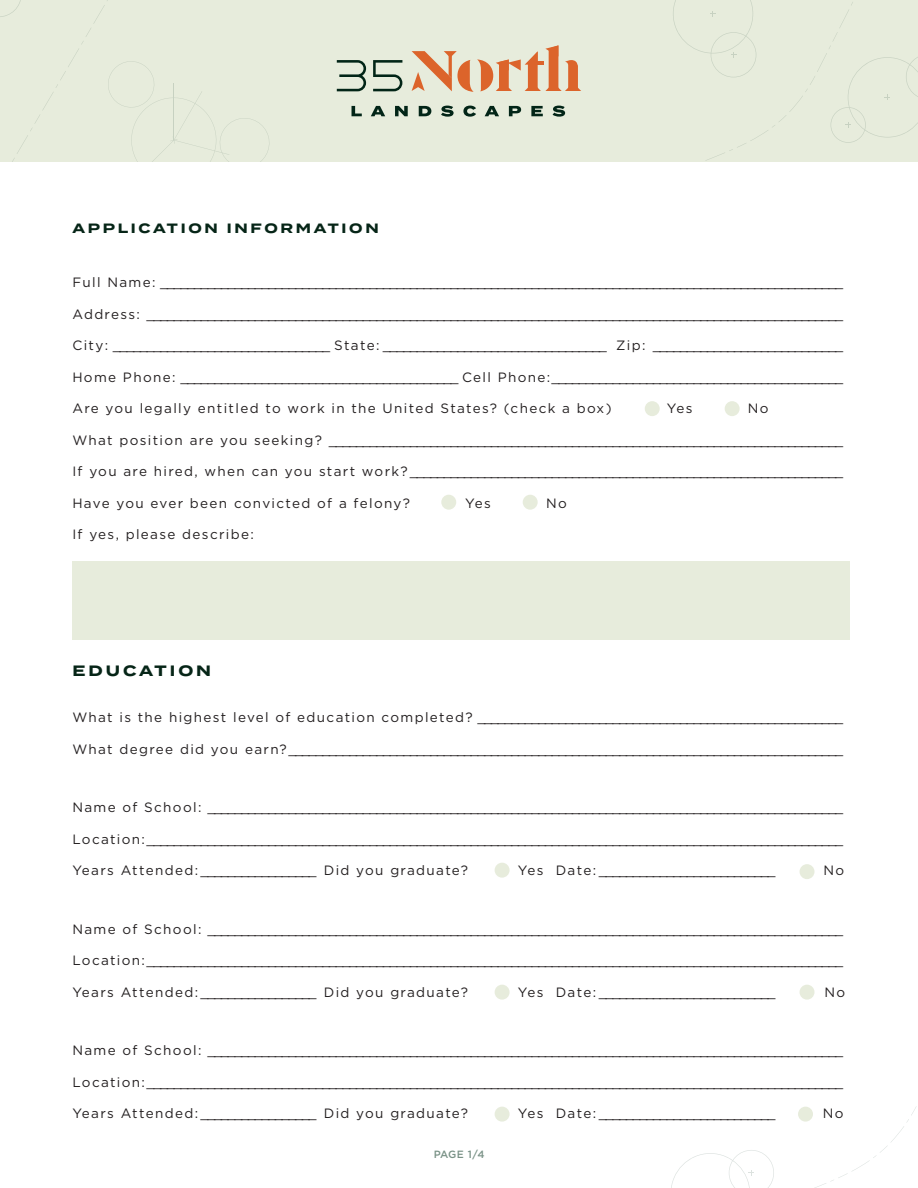
<style>
.page{position:relative;width:918px;height:1188px;background:#fff}
.page>*{position:absolute;margin:0;border:0;box-sizing:border-box;transform-origin:0 0}
.Sub_Header{font:700 15px "Termina";letter-spacing:.2em;color:#062517}
.Body_Copy{font:13.5px "Gotham";letter-spacing:.1em;color:#231f20}
.Body_Copy-2{font:700 13.5px "Termina";letter-spacing:.2em;color:#062517}
.t1{font:500 10.5px "Gotham";color:#305644}
</style>
<div class="page">
<div style="left:0;top:0;width:918px;height:162px;background:#e7ecdc"></div>
<svg style="left:337px;top:60px;width:29px;height:31px"></svg>
<svg style="left:373px;top:60px;width:29px;height:31px"></svg>
<svg style="left:412px;top:51px;width:116px;height:41px"></svg>
<svg style="left:352px;top:106px;width:10px;height:10px"></svg>
<svg style="left:371px;top:106px;width:14px;height:10px"></svg>
<svg style="left:395px;top:106px;width:13px;height:10px"></svg>
<svg style="left:419px;top:106px;width:12px;height:10px"></svg>
<svg style="left:441px;top:106px;width:13px;height:11px"></svg>
<svg style="left:463px;top:106px;width:13px;height:11px"></svg>
<svg style="left:485px;top:106px;width:14px;height:10px"></svg>
<svg style="left:509px;top:106px;width:12px;height:10px"></svg>
<svg style="left:528px;top:2px;width:325px;height:159px"></svg>
<svg style="left:673px;top:0;width:83px;height:77px"></svg>
<svg style="left:831px;top:54px;width:87px;height:89px"></svg>
<svg style="left:0;top:0;width:270px;height:162px"></svg>
<svg style="left:671px;top:1150px;width:103px;height:38px"></svg>
<div style="left:645px;top:401px;width:15px;height:15px;background:#e7ecdc;border-radius:50%"></div>
<div style="left:441px;top:495px;width:15px;height:15px;background:#e7ecdc;border-radius:50%"></div>
<div style="left:495px;top:863px;width:15px;height:15px;background:#e7ecdc;border-radius:50%"></div>
<div style="left:495px;top:985px;width:15px;height:15px;background:#e7ecdc;border-radius:50%"></div>
<div style="left:495px;top:1107px;width:15px;height:15px;background:#e7ecdc;border-radius:50%"></div>
<div style="left:725px;top:401px;width:15px;height:15px;background:#e7ecdc;border-radius:50%"></div>
<div style="left:523px;top:495px;width:15px;height:15px;background:#e7ecdc;border-radius:50%"></div>
<div style="left:800px;top:985px;width:14px;height:15px;background:#e7ecdc;border-radius:50%"></div>
<div style="left:798px;top:1107px;width:15px;height:15px;background:#e7ecdc;border-radius:50%"></div>
<div style="left:800px;top:864px;width:14px;height:15px;background:#e7ecdc;border-radius:50%"></div>
<div style="left:72px;top:562px;width:778px;height:78px;background:#e7ecdc"></div>
<p class="Body_Copy-2" style="left:72px;top:219px;width:308px">APPLICATION INFORMATION</p>
<p class="Body_Copy" style="left:72px;top:274px;width:772px">F u l l N a m e : _____________________________________________________________________________________________________</p>
<p class="Body_Copy" style="left:72px;top:306px;width:772px">A d d r e s s : _______________________________________________________________________________________________________</p>
<p class="Body_Copy" style="left:72px;top:337px;width:772px">C i t y : ________________________________ S t a t e : _________________________________ Z i p : ____________________________</p>
<p class="Body_Copy" style="left:72px;top:369px;width:772px">H o m e P h o n e : _________________________________________ C e l l P h o n e : ___________________________________________</p>
<p class="Body_Copy" style="left:72px;top:400px;width:541px">Are you legally entitled to work in the United States? (check a box)</p>
<p class="Body_Copy" style="left:667px;top:400px;width:27px">Yes</p>
<p class="Body_Copy" style="left:748px;top:400px;width:22px">No</p>
<p class="Body_Copy" style="left:72px;top:432px;width:772px">W h a t p o s i t i o n a r e y o u s e e k i n g ? ____________________________________________________________________________</p>
<p class="Body_Copy" style="left:72px;top:463px;width:772px">I f y o u a r e h i r e d , w h e n c a n y o u s t a r t w o r k ? ________________________________________________________________</p>
<p class="Body_Copy" style="left:72px;top:495px;width:339px">Have you ever been convicted of a felony?</p>
<p class="Body_Copy" style="left:465px;top:495px;width:27px">Yes</p>
<p class="Body_Copy" style="left:546px;top:495px;width:22px">No</p>
<p class="Body_Copy" style="left:72px;top:526px;width:183px">If yes, please describe:</p>
<p class="Sub_Header" style="left:72px;top:659px;width:140px">EDUCATION</p>
<p class="Body_Copy" style="left:72px;top:709px;width:772px">W h a t i s t h e h i g h e s t l e v e l o f e d u c a t i o n c o m p l e t e d ? ______________________________________________________</p>
<p class="Body_Copy" style="left:72px;top:741px;width:772px">W h a t d e g r e e d i d y o u e a r n ? __________________________________________________________________________________</p>
<p class="Body_Copy" style="left:72px;top:799px;width:772px">N a m e o f S c h o o l : ______________________________________________________________________________________________</p>
<p class="Body_Copy" style="left:72px;top:831px;width:772px">L o c a t i o n : _______________________________________________________________________________________________________</p>
<p class="Body_Copy" style="left:72px;top:862px;width:397px">Years Attended:_________________ Did you graduate?</p>
<p class="Body_Copy" style="left:518px;top:862px;width:259px">Ye s D a t e : __________________________</p>
<p class="Body_Copy" style="left:824px;top:862px;width:22px">No</p>
<p class="Body_Copy" style="left:72px;top:921px;width:772px">N a m e o f S c h o o l : ______________________________________________________________________________________________</p>
<p class="Body_Copy" style="left:72px;top:952px;width:772px">L o c a t i o n : _______________________________________________________________________________________________________</p>
<p class="Body_Copy" style="left:72px;top:984px;width:397px">Years Attended:_________________ Did you graduate?</p>
<p class="Body_Copy" style="left:518px;top:984px;width:259px">Ye s D a t e : __________________________</p>
<p class="Body_Copy" style="left:824px;top:984px;width:22px">No</p>
<p class="Body_Copy" style="left:72px;top:1042px;width:772px">N a m e o f S c h o o l : ______________________________________________________________________________________________</p>
<p class="Body_Copy" style="left:72px;top:1074px;width:772px">L o c a t i o n : _______________________________________________________________________________________________________</p>
<p class="Body_Copy" style="left:72px;top:1105px;width:397px">Years Attended:_________________ Did you graduate?</p>
<p class="Body_Copy" style="left:518px;top:1105px;width:259px">Ye s D a t e : __________________________</p>
<p class="Body_Copy" style="left:823px;top:1105px;width:22px">No</p>
<p class="t1" style="left:433px;top:1148px;width:53px">PAGE 1/4</p>
</div>
